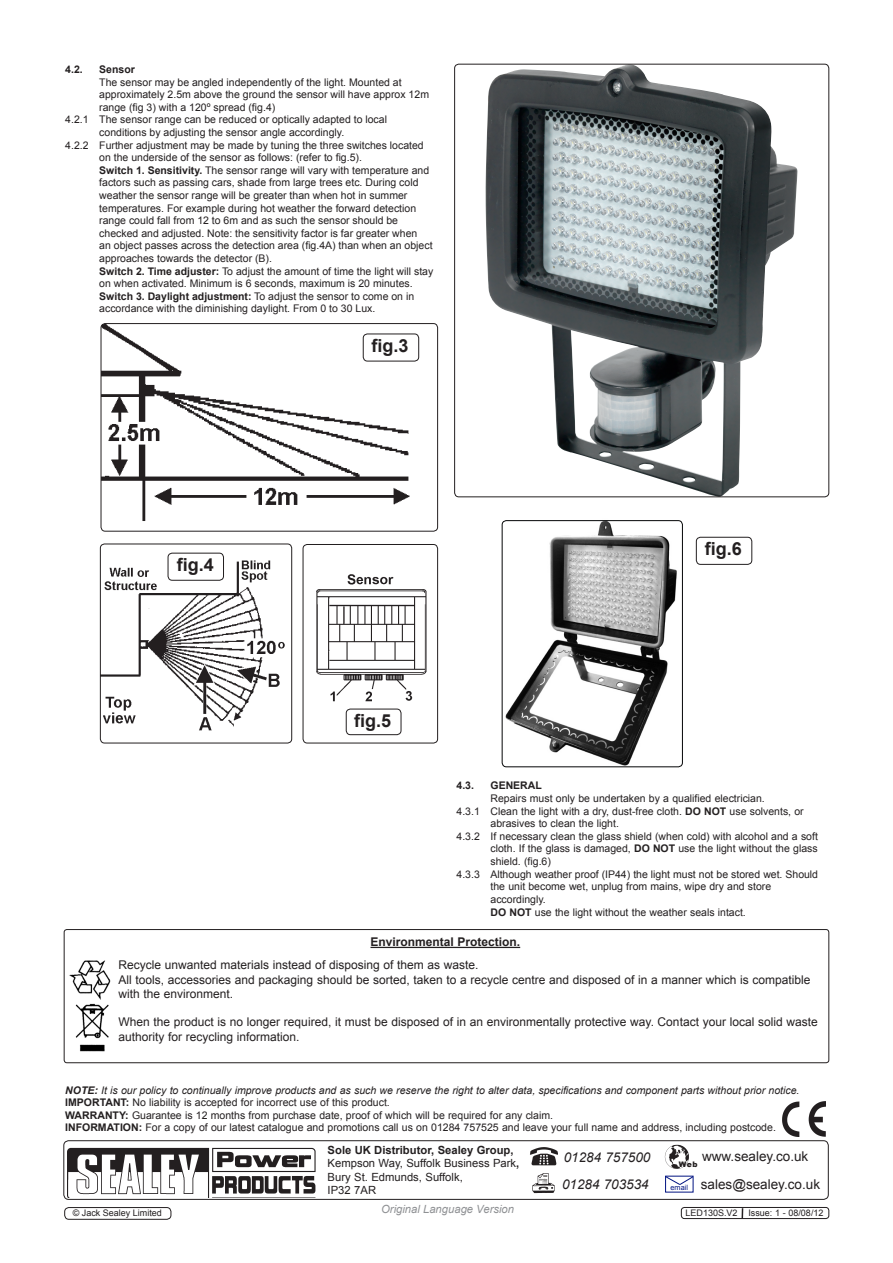
<style>
.page{position:relative;width:893px;height:1263px;background:#fff}
.page>*{position:absolute;margin:0;border:0;box-sizing:border-box;transform-origin:0 0}
.t1{font:700 18px "Arial";color:#231f20}
.t2{font:13.5px "Arial";color:#231f20}
.t3{font:italic 13.5px "Arial";color:#231f20}
.t4{font:12px/14.4px "Arial";color:#231f20}
.t5{font:700 12px "Arial";color:#231f20}
.t6{font:11.25px/13.5px "Arial";color:#231f20}
.t7{font:italic 11.25px "Arial";color:#8f9194}
.t8{font:10.5px/12.6px "Arial";color:#231f20}
.t9{font:italic 10.5px "Arial";color:#231f20}
.t10{font:700 10.5px "Arial";color:#231f20}
.t11{font:9px "Arial";color:#231f20}
.t12{font:900 7.65px "Arial";color:#231f20}
.t13{font:7.35px "Arial";color:#001381}
.s1{font-weight:700}
.s2{font-weight:400}
</style>
<div class="page">
<img style="left:316px;top:574px;width:111px;height:140px">
<div style="left:303px;top:544px;width:135px;height:199px;border:1px solid #231f20;border-radius:4px"></div>
<img style="left:101px;top:324px;width:319px;height:197px">
<div style="left:101px;top:323px;width:337px;height:208px;border:1px solid #231f20;border-radius:4px"></div>
<img style="left:102px;top:552px;width:183px;height:179px">
<div style="left:100px;top:544px;width:192px;height:199px;border:1px solid #231f20;border-radius:4px"></div>
<div style="left:363px;top:334px;width:56px;height:27px;background:#fff;border-radius:4px"></div>
<div style="left:363px;top:334px;width:56px;height:27px;border:1px solid #231f20;border-radius:4px"></div>
<div style="left:168px;top:553px;width:55px;height:27px;background:#fff;border-radius:4px"></div>
<div style="left:168px;top:553px;width:56px;height:28px;border:1px solid #231f20;border-radius:4px"></div>
<div style="left:346px;top:709px;width:55px;height:26px;background:#fff;border-radius:4px"></div>
<div style="left:346px;top:709px;width:55px;height:26px;border:1px solid #231f20;border-radius:4px"></div>
<div style="left:63px;top:1140px;width:766px;height:60px;border:1px solid #231f20;border-radius:5px"></div>
<img style="left:67px;top:1147px;width:248px;height:50px">
<img style="left:783px;top:1102px;width:43px;height:34px">
<img style="left:532px;top:1173px;width:23px;height:20px">
<img style="left:530px;top:1147px;width:28px;height:19px">
<img style="left:664px;top:1144px;width:26px;height:26px;border-radius:13px">
<svg style="left:665px;top:1176px;width:29px;height:10px"></svg>
<div style="left:681px;top:1207px;width:148px;height:12px;border:1px solid #231f20;border-radius:3px"></div>
<img style="left:485px;top:66px;width:313px;height:429px">
<hr style="left:370px;top:947px;width:150px;height:1px;background:#231f20">
<div style="left:64px;top:929px;width:765px;height:134px;border:1px solid #231f20;border-radius:3px"></div>
<img style="left:69px;top:960px;width:42px;height:40px">
<img style="left:75px;top:1003px;width:34px;height:48px">
<div style="left:64px;top:1207px;width:107px;height:13px;border:1px solid #231f20;border-radius:4px"></div>
<img style="left:502px;top:521px;width:180px;height:247px">
<div style="left:696px;top:537px;width:56px;height:28px;border:1px solid #231f20;border-radius:4px"></div>
<svg style="left:741px;top:1208px;width:2px;height:10px"></svg>
<div style="left:502px;top:520px;width:181px;height:247px;border:1px solid #040506;border-radius:4px"></div>
<p class="t10" style="left:65px;top:62px;width:71px">4.2. Sensor</p>
<p class="t8" style="left:65px;top:76px;width:22px">T</p>
<p class="t8" style="left:106px;top:76px;width:297px">he sensor may be angled independently of the light. Mounted at</p>
<p class="t8" style="left:99px;top:88px;width:331px">approximately 2.5m above the ground the sensor will have approx 12m range (fig 3) with a 120º spread (fig.4)</p>
<p class="t8" style="left:65px;top:113px;width:323px">4.2.1 The sensor range can be reduced or optically adapted to local</p>
<p class="t8" style="left:99px;top:126px;width:246px">conditions by adjusting the sensor angle accordingly.</p>
<p class="t8" style="left:99px;top:139px;width:326px;text-indent:-34px">4.2.2 Further adjustment may be made by tuning the three switches located on the underside of the sensor as follows: (refer to fig.5).</p>
<p class="t8" style="left:99px;top:164px;width:331px"><span class="s1">Switch 1. Sensitivity.</span> The sensor range will vary with temperature and factors such as passing cars, shade from large trees etc. During cold weather the sensor range will be greater than when hot in summer</p>
<p class="t8" style="left:99px;top:202px;width:318px">temperatures. For example during hot weather the forward detection range could fall from 12 to 6m and as such the sensor should be</p>
<p class="t8" style="left:99px;top:227px;width:335px">checked and adjusted. N ote: the sensitivity factor is far greater when<br>an object passes across the detection area (fig.4A) than when an object approaches towards the detector (B).</p>
<p class="t8" style="left:99px;top:265px;width:336px"><span class="s1">Switch 2. Time adjuster:</span> To adjust the amount of time the light will stay on when activated. Minimum is 6 seconds, maximum is 20 minutes.</p>
<p class="t10" style="left:99px;top:289px;width:316px">Switch 3. Daylight adjustment: <span class="s2">To adjust the sensor to come on in</span></p>
<p class="t8" style="left:99px;top:302px;width:278px">accordance with the diminishing daylight. From 0 to 30 Lux.</p>
<p class="t1" style="left:372px;top:334px;width:39px">fig.3</p>
<p class="t1" style="left:177px;top:553px;width:39px">fig.4</p>
<p class="t1" style="left:354px;top:709px;width:39px">fig.5</p>
<p class="t1" style="left:705px;top:537px;width:39px">fig.6</p>
<p class="t10" style="left:456px;top:779px;width:27px">4.3. GENERAL</p>
<p class="t8" style="left:456px;top:792px;width:22px">R</p>
<p class="t8" style="left:498px;top:792px;width:268px">epairs must only be undertaken by a qualified electrician.</p>
<p class="t8" style="left:456px;top:805px;width:256px">4.3.1 Clean the light with a dry, dust-free cloth. <span class="s1">DO NOT</span></p>
<p class="t8" style="left:730px;top:805px;width:76px">use solvents, or</p>
<p class="t8" style="left:490px;top:817px;width:130px">abrasives to clean the light.</p>
<p class="t8" style="left:490px;top:830px;width:329px;text-indent:-34px">4.3.2 If necessary clean the glass shield (when cold) with alcohol and a soft cloth. If the glass is damaged, <span class="s1">DO NOT</span></p>
<p class="t8" style="left:678px;top:843px;width:141px">use the light without the glass</p>
<p class="t8" style="left:490px;top:855px;width:62px">shield. (fig.6)</p>
<p class="t8" style="left:490px;top:868px;width:329px;text-indent:-34px">4.3.3 Although weather proof (I P44) the light must not be stored wet. Should the unit become wet, unplug from mains, wipe dry and store accordingly.</p>
<p class="t10" style="left:490px;top:905px;width:28px">DO NOT</p>
<p class="t8" style="left:535px;top:906px;width:213px">use the light without the weather seals intact.</p>
<p class="t5" style="left:370px;top:934px;width:151px">Environmental Protection.</p>
<p class="t4" style="left:119px;top:958px;width:361px">Recycle unwanted materials instead of disposing of them as waste.</p>
<p class="t4" style="left:119px;top:972px;width:694px">All tools, accessories and packaging should be sorted, taken to a recycle centre and disposed of in a manner which is compatible with the environment.</p>
<p class="t4" style="left:119px;top:1014px;width:701px;line-height:15px">When the product is no longer required, it must be disposed of in an environmentally protective way. Contact your local solid waste authority for recycling information.</p>
<p class="t9" style="left:65px;top:1083px;width:736px"><span class="s1">NOTE:</span> It is our policy to continually improve products and as such we reserve the right to alter data, specifications and component parts without prior notice.</p>
<p class="t10" style="left:65px;top:1095px;width:20px">IMPORTANT</p>
<p class="t8" style="left:126px;top:1096px;width:265px"><span class="s1">:</span> No liability is accepted for incorrect use of this product.</p>
<p class="t10" style="left:65px;top:1108px;width:9px">WARRANT</p>
<p class="t8" style="left:119px;top:1109px;width:436px"><span class="s1">Y:</span> Guarantee is 12 months from purchase date, proof of which will be required for any claim.</p>
<p class="t10" style="left:65px;top:1121px;width:8px">INFOR</p>
<p class="t10" style="left:98px;top:1121px;width:16px">MATION</p>
<p class="t8" style="left:139px;top:1121px;width:639px"><span class="s1">:</span> For a copy of our latest catalogue and promotions call us on 01284 757525 and leave your full name and address, including postcode.</p>
<p class="t3" style="left:564px;top:1148px;width:88px">01284 757500</p>
<p class="t3" style="left:562px;top:1176px;width:88px">01284 703534</p>
<p class="t2" style="left:701px;top:1175px;width:121px">sales@sealey.co.uk</p>
<p class="t6" style="left:328px;top:1143px;width:193px"><span class="s1">Sole UKDistributor, Sealey Group,<br></span>Kempson Way, Suffolk Business Park<span class="s1">,<br></span>Bury St. Edmunds, Suffolk,</p>
<p class="t6" style="left:328px;top:1184px;width:49px">I P32 7AR</p>
<p class="t2" style="left:702px;top:1147px;width:108px">www.sealey.co.uk</p>
<p class="t12" style="left:679px;top:1158px;width:20px">Web</p>
<p class="t13" style="left:671px;top:1183px;width:19px">email</p>
<p class="t11" style="left:73px;top:1207px;width:91px">© Jack Sealey Limited</p>
<p class="t7" style="left:381px;top:1202px;width:134px">Original Language Version</p>
<p class="t11" style="left:685px;top:1207px;width:139px">LED130S.V2 Issue: 1 - 08/08/12</p>
</div>
